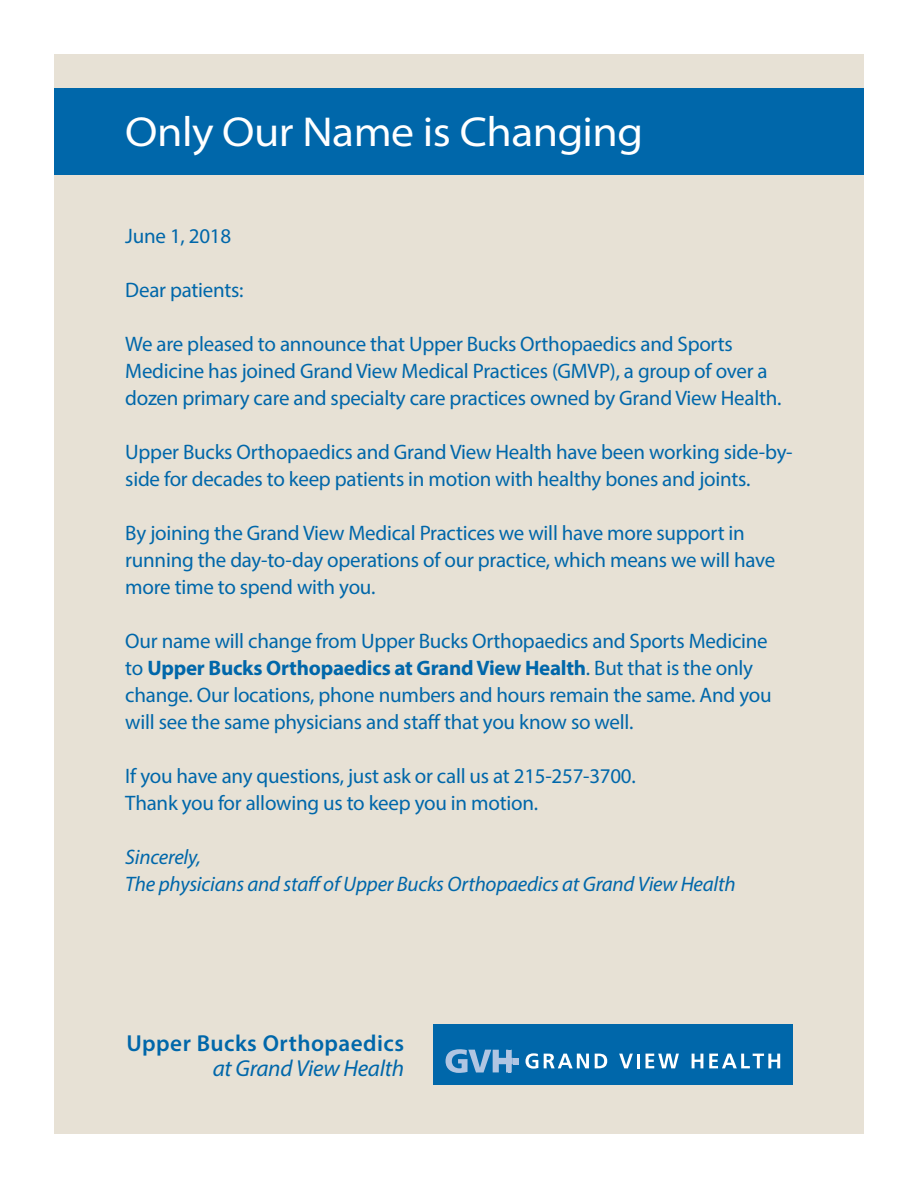
<style>
.page{position:relative;width:918px;height:1188px;background:#fff}
.page>*{position:absolute;margin:0;border:0;box-sizing:border-box;transform-origin:0 0}
.t1{font:semi-expanded 42px "Myriad Pro";letter-spacing:-.01em;color:#fff}
.t2{font:600 23.25px "Myriad Pro";letter-spacing:.02em;color:#0067aa}
.t3{font:italic 23.25px "Myriad Pro";letter-spacing:-.01em;color:#0067aa}
.t4{font:21px/27px "Myriad Pro";letter-spacing:-.01em;color:#0067aa}
.t5{font:italic 21px "Myriad Pro";letter-spacing:-.01em;color:#0067aa}
.s1{font-weight:700}
</style>
<div class="page">
<div style="left:54px;top:54px;width:810px;height:1080px;background:#e7e1d5"></div>
<div style="left:54px;top:88px;width:810px;height:86px;background:#0067aa"></div>
<div style="left:433px;top:1025px;width:360px;height:60px;background:#0067aa"></div>
<svg style="left:446px;top:1049px;width:73px;height:24px"></svg>
<svg style="left:526px;top:1053px;width:12px;height:16px"></svg>
<svg style="left:544px;top:1054px;width:45px;height:14px"></svg>
<svg style="left:595px;top:1054px;width:12px;height:14px"></svg>
<svg style="left:619px;top:1054px;width:14px;height:14px"></svg>
<hr style="left:637px;top:1054px;width:3px;height:14px;background:#fff">
<svg style="left:646px;top:1054px;width:33px;height:14px"></svg>
<svg style="left:692px;top:1054px;width:11px;height:14px"></svg>
<svg style="left:709px;top:1054px;width:71px;height:14px"></svg>
<p class="t1" style="left:125px;top:109px;width:519px">Only Our Name is Changing</p>
<p class="t4" style="left:125px;top:222px;width:107px">June 1, 2018</p>
<p class="t4" style="left:125px;top:276px;width:120px">Dear patients:</p>
<p class="t4" style="left:125px;top:330px;width:658px">We are pleased to announce that Upper Bucks Orthopaedics and Sports<br>Medicine has joined Grand View Medical Practices (GMVP), a group of over a dozen primary care and specialty care practices owned by Grand View Health.</p>
<p class="t4" style="left:125px;top:438px;width:669px">Upper Bucks Orthopaedics and Grand View Health have been working side-by&shy;side for decades to keep patients in motion with healthy bones and joints.</p>
<p class="t4" style="left:125px;top:519px;width:652px">By joining the Grand View Medical Practices we will have more support in running the day-to-day operations of our practice, which means we will have more time to spend with you.</p>
<p class="t4" style="left:125px;top:627px;width:648px">Our name will change from Upper Bucks Orthopaedics and Sports Medicine to <span class="s1">Upper Bucks Orthopaedics at Grand View Health</span>. But that is the only change. Our locations, phone numbers and hours remain the same. And you will see the same physicians and staff that you know so well.</p>
<p class="t4" style="left:125px;top:762px;width:512px">If you have any questions, just ask or call us at 215-257-3700.<br>Thank you for allowing us to keep you in motion.</p>
<p class="t5" style="left:125px;top:844px;width:77px">Sincerely,</p>
<p class="t5" style="left:125px;top:871px;width:612px">The physicians and staff of Upper Bucks Orthopaedics at Grand View Health</p>
<p class="t2" style="left:126px;top:1029px;width:279px">Upper Bucks Orthopaedics</p>
<p class="t3" style="left:213px;top:1054px;width:193px">at Grand View Health</p>
</div>
